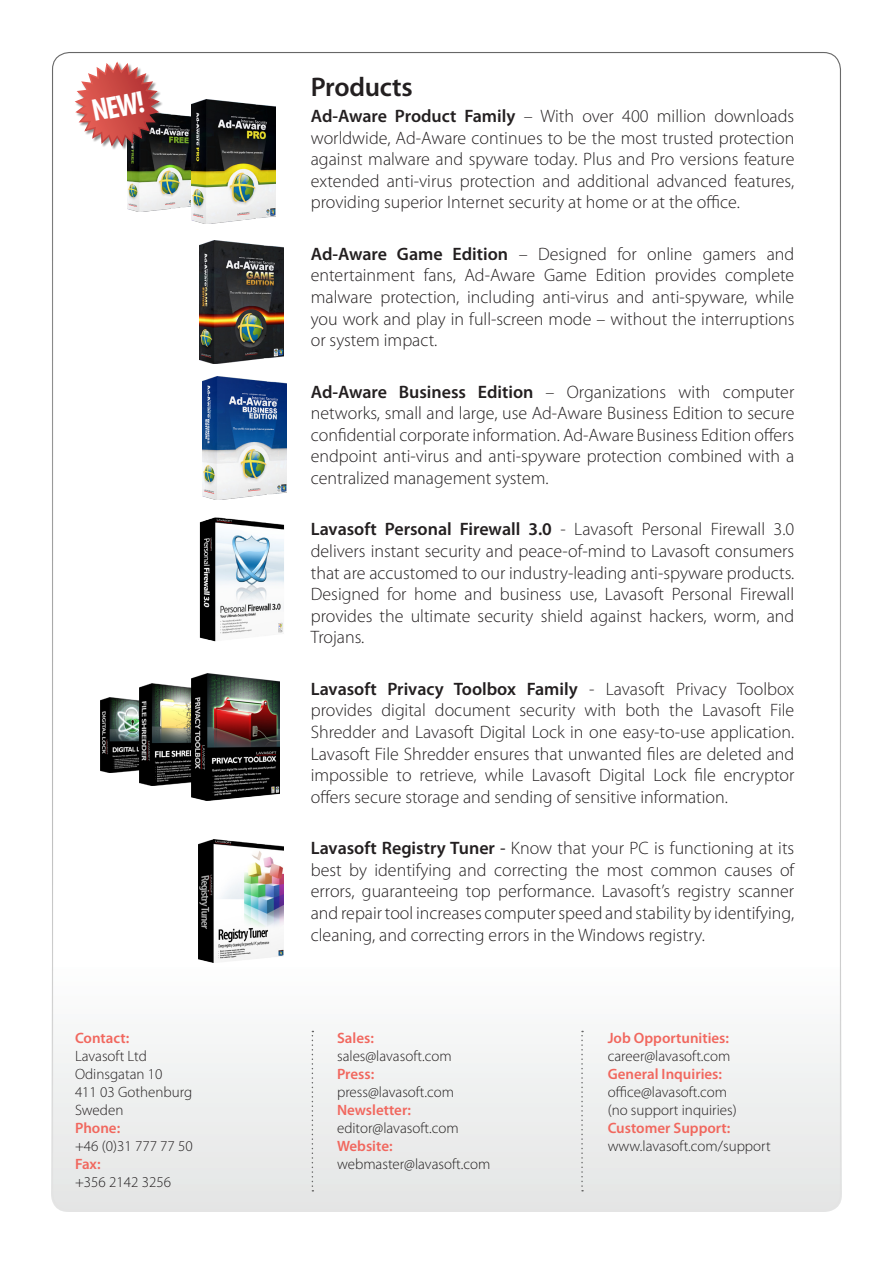
<style>
.page{position:relative;width:893px;height:1263px;background:#fff}
.page>*{position:absolute;margin:0;border:0;box-sizing:border-box;transform-origin:0 0}
._7_-_Gray_Fact_Box{font:700 condensed 31.5px "Myriad Pro";color:#fff}
._2_-_Header_1{font:600 27px "Myriad Pro";letter-spacing:-.01em;color:#231f20}
._6c_-_Product_Listin{font:300 18px/21.6px "Myriad Pro";color:#231f20;text-align:justify}
._7_-_Gray_Fact_Box-2{font:300 15px "Myriad Pro";color:#231f20}
._7_-_Gray_Fact_Box-3{font:600 15px "Myriad Pro";color:#f1675e}
.s1{font-weight:600}
.s2{font-weight:400}
</style>
<div class="page">
<svg style="left:51px;top:1024px;width:791px;height:188px"></svg>
<img style="left:202px;top:377px;width:85px;height:123px">
<img style="left:199px;top:517px;width:85px;height:125px">
<img style="left:101px;top:697px;width:38px;height:75px">
<img style="left:139px;top:683px;width:53px;height:103px">
<img style="left:192px;top:673px;width:87px;height:127px">
<img style="left:127px;top:113px;width:64px;height:99px">
<img style="left:191px;top:100px;width:85px;height:123px">
<div style="left:75px;top:62px;width:88px;height:88px;background:#231f20;opacity:.5"></div>
<svg style="left:75px;top:61px;width:86px;height:87px"></svg>
<img style="left:200px;top:240px;width:84px;height:123px">
<img style="left:199px;top:839px;width:85px;height:124px">
<svg style="left:312px;top:1031px;width:1px;height:160px"></svg>
<svg style="left:581px;top:1031px;width:2px;height:160px"></svg>
<p class="_7_-_Gray_Fact_Box" style="left:88px;top:92px;width:54px;rotate:-11deg">NEW!</p>
<p class="_7_-_Gray_Fact_Box-3" style="left:75px;top:1028px;width:56px">Contact:</p>
<p class="_7_-_Gray_Fact_Box-2" style="left:75px;top:1047px;width:73px">Lavasoft Ltd</p>
<p class="_7_-_Gray_Fact_Box-2" style="left:75px;top:1065px;width:89px">Odinsgatan 10</p>
<p class="_7_-_Gray_Fact_Box-2" style="left:75px;top:1083px;width:119px">411 03 Gothenburg</p>
<p class="_7_-_Gray_Fact_Box-2" style="left:75px;top:1101px;width:50px">Sweden</p>
<p class="_7_-_Gray_Fact_Box-3" style="left:75px;top:1118px;width:47px">Phone:</p>
<p class="_7_-_Gray_Fact_Box-2" style="left:75px;top:1137px;width:119px">+46 (0)31 777 77 50</p>
<p class="_7_-_Gray_Fact_Box-3" style="left:75px;top:1154px;width:27px">Fax:</p>
<p class="_7_-_Gray_Fact_Box-2" style="left:75px;top:1173px;width:98px">+356 2142 3256</p>
<p class="_2_-_Header_1" style="left:311px;top:70px;width:103px">Products</p>
<p class="_6c_-_Product_Listin" style="left:311px;top:105px;width:485px"><span class="s1">Ad-Aware Product Family</span> – With over 400 million downloads worldwide, Ad-Aware continues to be the most trusted protection against malware and spyware today. Plus and Pro versions feature extended anti-virus protection and additional advanced features, providing superior Internet security at home or at the office.</p>
<p class="_6c_-_Product_Listin" style="left:311px;top:243px;width:485px"><span class="s1">Ad-Aware Game Edition</span> – Designed for online gamers and entertainment fans, Ad-Aware Game Edition provides complete malware protection, including anti-virus and anti-spyware, while you work and play in full-screen mode – without the interruptions or system impact.</p>
<p class="_6c_-_Product_Listin" style="left:311px;top:381px;width:485px"><span class="s1">Ad-Aware Business Edition</span> – Organizations with computer networks, small and large, use Ad-Aware Business Edition to secure confidential corporate information. Ad-Aware Business Edition offers endpoint anti-virus and anti-spyware protection combined with a centralized management system.</p>
<p class="_6c_-_Product_Listin" style="left:311px;top:518px;width:485px"><span class="s1">Lavasoft Personal Firewall 3.0</span> - Lavasoft Personal Firewall 3.0 delivers instant security and peace-of-mind to Lavasoft consumers that are accustomed to our industry-leading anti-spyware products.<br>Designed for home and business use, Lavasoft Personal Firewall provides the ultimate security shield against hackers, worm, and Trojans.</p>
<p class="_6c_-_Product_Listin" style="left:311px;top:678px;width:485px"><span class="s1">Lavasoft Privacy Toolbox Family</span> - Lavasoft Privacy Toolbox provides digital document security with both the Lavasoft File Shredder and Lavasoft Digital Lock in one easy-to-use application.<br>Lavasoft File Shredder ensures that unwanted files are deleted and impossible to retrieve, while Lavasoft Digital Lock file encryptor offers secure storage and sending of sensitive information.</p>
<p class="_6c_-_Product_Listin" style="left:311px;top:837px;width:485px"><span class="s1">Lavasoft Registry Tuner</span> <span class="s2">-</span> Know that your PC is functioning at its best by identifying and correcting the most common causes of errors, guaranteeing top performance. Lavasoft’s registry scanner and repair tool increases computer speed and stability by identifying, cleaning, and correcting errors in the Windows registry.</p>
<p class="_7_-_Gray_Fact_Box-3" style="left:337px;top:1028px;width:38px">Sales:</p>
<p class="_7_-_Gray_Fact_Box-2" style="left:337px;top:1047px;width:116px">sales@lavasoft.com</p>
<p class="_7_-_Gray_Fact_Box-3" style="left:337px;top:1064px;width:39px">Press:</p>
<p class="_7_-_Gray_Fact_Box-2" style="left:337px;top:1083px;width:119px">press@lavasoft.com</p>
<p class="_7_-_Gray_Fact_Box-3" style="left:337px;top:1100px;width:75px">Newsletter:</p>
<p class="_7_-_Gray_Fact_Box-2" style="left:337px;top:1119px;width:123px">editor@lavasoft.com</p>
<p class="_7_-_Gray_Fact_Box-3" style="left:337px;top:1136px;width:57px">Website:</p>
<p class="_7_-_Gray_Fact_Box-2" style="left:337px;top:1155px;width:155px">webmaster@lavasoft.com</p>
<p class="_7_-_Gray_Fact_Box-3" style="left:608px;top:1028px;width:123px">Job Opportunities:</p>
<p class="_7_-_Gray_Fact_Box-2" style="left:608px;top:1047px;width:124px">career@lavasoft.com</p>
<p class="_7_-_Gray_Fact_Box-3" style="left:608px;top:1064px;width:116px">General Inquiries:</p>
<p class="_7_-_Gray_Fact_Box-2" style="left:608px;top:1083px;width:121px">office@lavasoft.com</p>
<p class="_7_-_Gray_Fact_Box-2" style="left:608px;top:1101px;width:131px">(no support inquiries)</p>
<p class="_7_-_Gray_Fact_Box-3" style="left:608px;top:1118px;width:124px">Customer Support:</p>
<p class="_7_-_Gray_Fact_Box-2" style="left:608px;top:1137px;width:164px">www.lavasoft.com/support</p>
</div>
